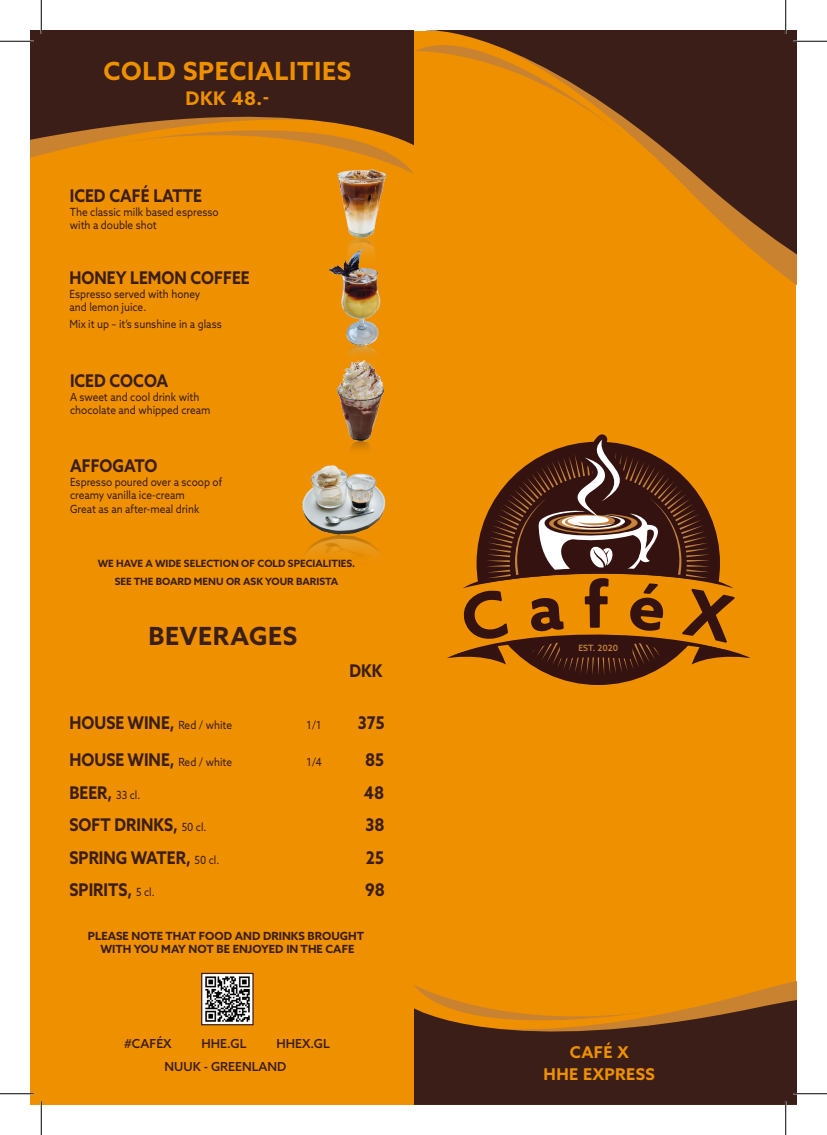
<style>
.page{position:relative;width:827px;height:1135px;background:#fff}
.page>*{position:absolute;margin:0;border:0;box-sizing:border-box;transform-origin:0 0}
.t1{font:700 25px "Azo Sans";letter-spacing:.025em;color:#ef9000}
.t2{font:700 25px "Azo Sans";letter-spacing:.025em;color:#3a1e17}
.t3{font:700 18.75px "Azo Sans";color:#ef9000}
.t4{font:700 17.5px "Azo Sans";color:#3a1e17;scale:.9 1}
.t5{font:700 16.25px/21.2px "Azo Sans";letter-spacing:.025em;color:#ef9000;text-align:center}
.t6{font:500 12.38px/22.5px "Azo Sans";color:#3a1e17}
.t7{font:11.25px/13.5px "Azo Sans";color:#3a1e17;scale:.9 1}
.t8{font:700 11.25px/13.5px "Azo Sans";color:#3a1e17;text-align:center}
.t9{font:700 10px/17.5px "Azo Sans";color:#3a1e17;text-align:center}
.t10{font:500 8.62px "Azo Sans";color:#c5833d}
.s1{font-weight:400;font-size:11.25px}
.s2{color:rgb(58 30 23/0)}
</style>
<div class="page">
<div style="left:31px;top:31px;width:765px;height:1073px;background:#ef9000"></div>
<svg style="left:550px;top:675px;width:97px;height:10px"></svg>
<svg style="left:505px;top:664px;width:188px;height:11px;fill:#34120f"></svg>
<svg style="left:447px;top:434px;width:304px;height:230px"></svg>
<img style="left:203px;top:975px;width:49px;height:48px">
<div style="left:201px;top:973px;width:53px;height:52px;border:1px solid #3a1e17"></div>
<svg style="left:622px;top:31px;width:174px;height:253px;fill:#3a1e17"></svg>
<svg style="left:414px;top:981px;width:382px;height:123px;background:#553016"></svg>
<svg style="left:414px;top:985px;width:243px;height:60px"></svg>
<img style="left:302px;top:465px;width:84px;height:91px">
<img style="left:343px;top:208px;width:36px;height:39px">
<img style="left:329px;top:247px;width:52px;height:108px">
<img style="left:336px;top:355px;width:48px;height:95px">
<svg style="left:31px;top:31px;width:356px;height:177px"></svg>
<svg style="left:119px;top:31px;width:503px;height:143px"></svg>
<hr style="left:0;top:40px;width:34px;height:2px;background:#fff">
<hr style="left:793px;top:40px;width:34px;height:2px;background:#fff">
<hr style="left:40px;top:0;width:2px;height:34px;background:#fff">
<hr style="left:40px;top:1101px;width:2px;height:34px;background:#fff">
<hr style="left:0;top:41px;width:34px;height:1px;background:#000">
<hr style="left:793px;top:41px;width:34px;height:1px;background:#000">
<hr style="left:0;top:1093px;width:34px;height:1px;background:#000">
<hr style="left:793px;top:1093px;width:34px;height:1px;background:#000">
<hr style="left:41px;top:0;width:1px;height:34px;background:#000">
<hr style="left:41px;top:1101px;width:1px;height:34px;background:#000">
<hr style="left:785px;top:0;width:1px;height:34px;background:#000">
<hr style="left:785px;top:1101px;width:1px;height:34px;background:#000">
<h1 class="t1" style="left:104px;top:54px;width:249px">COLD SPECIALITIES</h1>
<h2 class="t3" style="left:186px;top:86px;width:85px">DKK 48.-</h2>
<h3 class="t4" style="left:70px;top:185px;width:148px">ICED CAFÉ LATTE</h3>
<p class="t7" style="left:70px;top:205px;width:167px">The classic milk based espresso with a double shot</p>
<h3 class="t4" style="left:69px;top:266px;width:202px">HONEY LEMON COFFEE</h3>
<p class="t7" style="left:69px;top:287px;width:147px">Espresso served with honey and lemon juice.</p>
<p class="t7" style="left:69px;top:317px;width:171px">Mix it up – it’s sunshine in a glass</p>
<h3 class="t4" style="left:70px;top:369px;width:111px">ICED COCOA</h3>
<p class="t7" style="left:70px;top:390px;width:158px">A sweet and cool drink with chocolate and whipped cream</p>
<h3 class="t4" style="left:70px;top:454px;width:99px">AFFOGATO</h3>
<p class="t7" style="left:70px;top:475px;width:170px">Espresso poured over a scoop of creamy vanilla ice-cream<br>Great as an after-meal drink</p>
<p class="t9" style="left:98px;top:555px;width:259px">WE HAVE A WIDE SELECTION OF COLD SPECIALITIES.<br>SEE THE BOARD MENU OR ASK YOUR BARISTA</p>
<h1 class="t2" style="left:148px;top:619px;width:150px">BEVERAGES</h1>
<h3 class="t4" style="left:349px;top:659px;width:38px">DKK</h3>
<h3 class="t4" style="left:70px;top:711px;width:182px">HOUSE WINE, <span class="s1">Red / white</span></h3>
<p class="t7" style="left:306px;top:718px;width:18px">1/1</p>
<h3 class="t4" style="left:358px;top:711px;width:31px">375</h3>
<h3 class="t4" style="left:70px;top:748px;width:182px">HOUSE WINE, <span class="s1">Red / white</span></h3>
<p class="t7" style="left:306px;top:755px;width:18px">1/4</p>
<h3 class="t4" style="left:365px;top:748px;width:41px">85 <span class="s2">3</span></h3>
<h3 class="t4" style="left:70px;top:781px;width:80px">BEER, <span class="s1">33 cl.</span></h3>
<h3 class="t4" style="left:364px;top:781px;width:24px">48</h3>
<h3 class="t4" style="left:70px;top:813px;width:167px">SOFT DRINKS, <span class="s1">50 cl.</span> <span class="s2">3</span></h3>
<h3 class="t4" style="left:365px;top:813px;width:33px">38<span class="s2">3</span></h3>
<h3 class="t4" style="left:70px;top:846px;width:168px">SPRING WATER, <span class="s1">50 cl.</span></h3>
<h3 class="t4" style="left:366px;top:846px;width:22px">25</h3>
<h3 class="t4" style="left:70px;top:878px;width:96px">SPIRITS, <span class="s1">5 cl.</span></h3>
<h3 class="t4" style="left:365px;top:878px;width:23px">98</h3>
<p class="t8" style="left:88px;top:929px;width:278px">PLEASE NOTE THAT FOOD AND DRINKS BROUGHT<br>WITH YOU MAY NOT BE ENJOYED IN THE CAFE</p>
<p class="t10" style="left:578px;top:642px;width:41px">EST. 2020</p>
<p class="t6" style="left:124px;top:1032px;width:49px">#CAFÉX</p>
<p class="t6" style="left:201px;top:1032px;width:47px">HHE.GL</p>
<p class="t6" style="left:165px;top:1032px;width:167px;text-indent:112px">HHEX.GL<br>NUUK - GREENLAND</p>
<h3 class="t5" style="left:543px;top:1041px;width:113px">CAFÉ X<br>HHE EXPRESS</h3>
</div>
